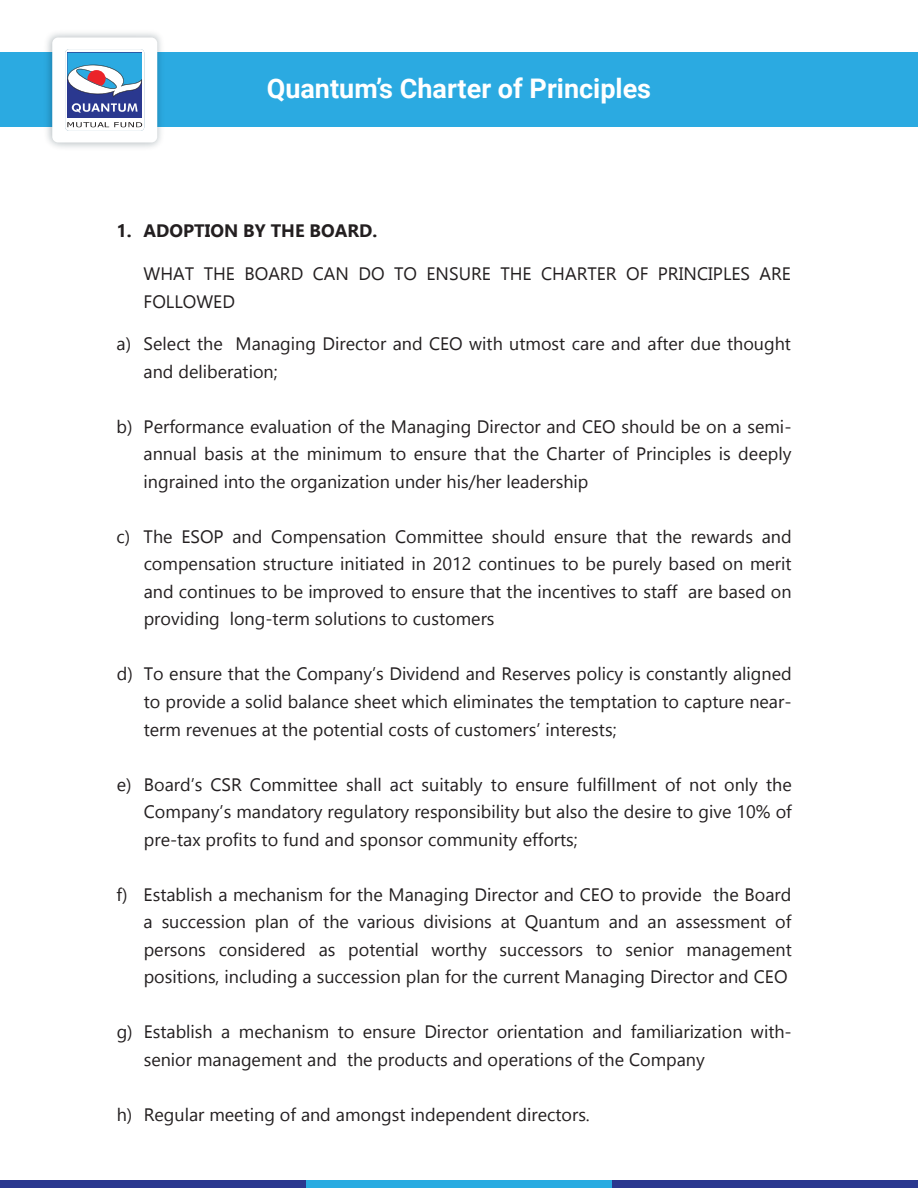
<style>
.page{position:relative;width:918px;height:1188px;background:#fff}
.page>*{position:absolute;margin:0;border:0;box-sizing:border-box;transform-origin:0 0}
.t1{font:700 27px "Roboto";color:#fff}
.t2{font:18px/27.6px "Gadugi";color:#231f20;text-align:justify}
.t3{font:700 18px "Gadugi";color:#231f20}
</style>
<div class="page">
<div style="left:306px;top:1180px;width:306px;height:8px;background:#28abe1"></div>
<div style="left:0;top:1180px;width:306px;height:8px;background:#2a388f"></div>
<div style="left:612px;top:1180px;width:306px;height:8px;background:#2a388f"></div>
<div style="left:0;top:52px;width:918px;height:76px;background:#2baae1"></div>
<img style="left:40px;top:33px;width:128px;height:115px">
<div style="left:52px;top:38px;width:105px;height:104px;background:#fff;border-radius:6px"></div>
<svg style="left:65px;top:49px;width:79px;height:82px"></svg>
<h1 class="t1" style="left:267px;top:69px;width:386px">Quantum’s Charter of Principles</h1>
<p class="t3" style="left:117px;top:220px;width:262px">1. ADOPTION BY THE BOARD.</p>
<p class="t2" style="left:144px;top:260px;width:649px">WHAT THE BOARD CAN DO TO ENSURE THE CHARTER OF PRINCIPLES ARE<br>FOLLOWED</p>
<p class="t2" style="left:144px;top:330px;width:649px;text-indent:-27px">a) Select the Managing Director and CEO with utmost care and after due thought and deliberation;</p>
<p class="t2" style="left:144px;top:412px;width:649px;text-indent:-27px">b) Performance evaluation of the Managing Director and CEO should be on a semi&shy;annual basis at the minimum to ensure that the Charter of Principles is deeply ingrained into the organization under his/her leadership</p>
<p class="t2" style="left:144px;top:523px;width:649px;text-indent:-27px">c) The ESOP and Compensation Committee should ensure that the rewards and compensation structure initiated in 2012 continues to be purely based on merit and continues to be improved to ensure that the incentives to staff are based on providing long-term solutions to customers</p>
<p class="t2" style="left:144px;top:660px;width:650px;text-indent:-27px">d) To ensure that the Company’s Dividend and Reserves policy is constantly aligned to provide a solid balance sheet which eliminates the temptation to capture near&shy;term revenues at the potential costs of customers’ interests;</p>
<p class="t2" style="left:144px;top:770px;width:650px;text-indent:-27px">e) Board’s CSR Committee shall act suitably to ensure fulfillment of not only the Company’s mandatory regulatory responsibility but also the desire to give 10% of pre-tax profits to fund and sponsor community efforts;</p>
<p class="t2" style="left:144px;top:880px;width:650px;text-indent:-27px">f) Establish a mechanism for the Managing Director and CEO to provide the Board a succession plan of the various divisions at Quantum and an assessment of persons considered as potential worthy successors to senior management positions, including a succession plan for the current Managing Director and CEO</p>
<p class="t2" style="left:144px;top:1018px;width:650px;text-indent:-27px">g) Establish a mechanism to ensure Director orientation and familiarization with&shy;senior management and the products and operations of the Company</p>
<p class="t2" style="left:117px;top:1101px;width:475px">h) Regular meeting of and amongst independent directors.</p>
</div>
